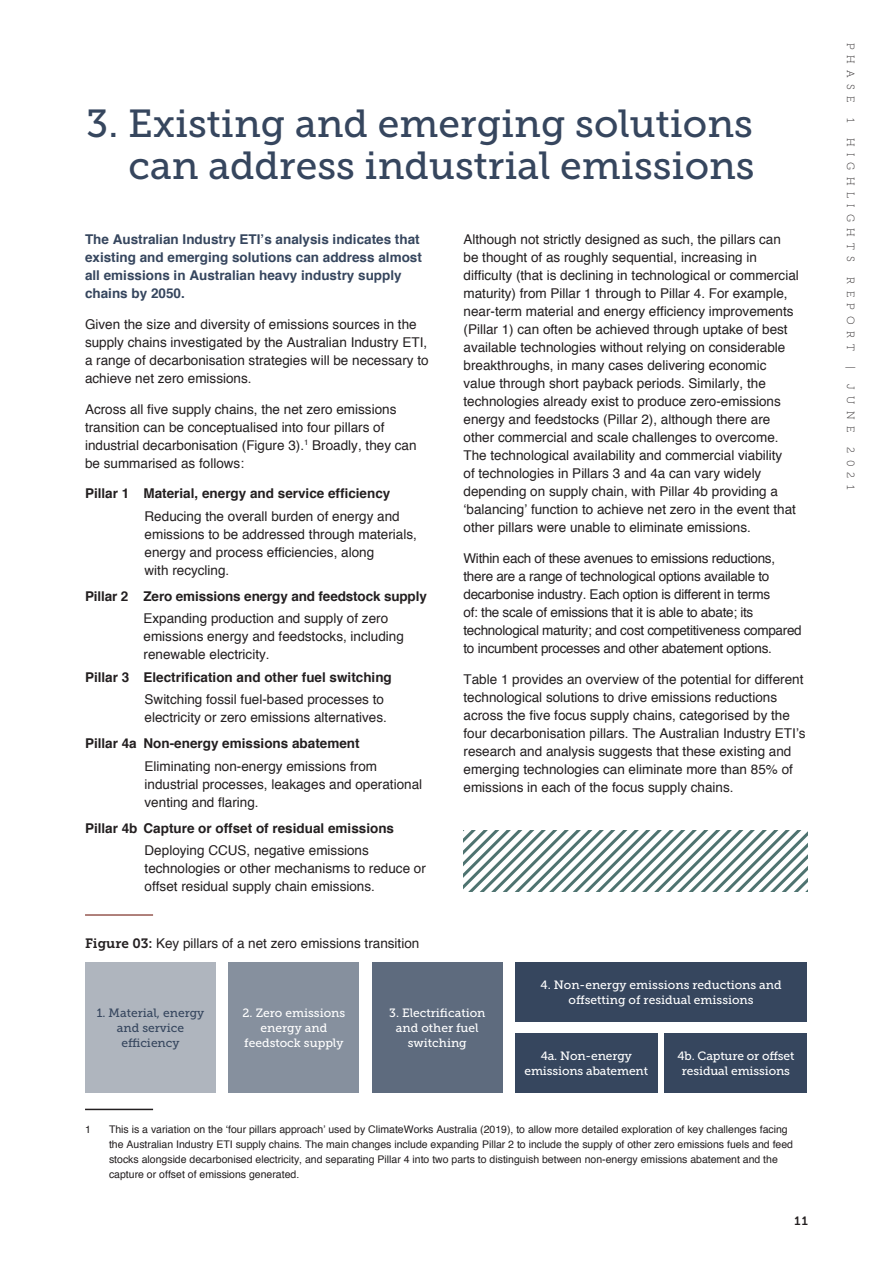
<style>
.page{position:relative;width:893px;height:1263px;background:#fff}
.page>*{position:absolute;margin:0;border:0;box-sizing:border-box;transform-origin:0 0}
.BODY_COPY{font:39px/42px "Museo Slab 500";color:#36465e;text-align:right}
.BODY_COPY-2{font:13.5px/18px "Helvetica";color:#231f20}
.BODY_COPY-3{font:13.5px/18px "Helvetica";letter-spacing:-.02em;color:#231f20}
.BODY_COPY-4{font:700 13.5px "Helvetica";color:#231f20}
.BODY_COPY-5{font:700 13.5px/18px "Helvetica";color:#36465e}
.BODY_COPY-6{font:12px/15px "Museo Slab 500";color:#fff;text-align:center}
.BODY_COPY-7{font:12px/15px "Museo Slab 500";color:#36465e;text-align:center}
.t1{font:12px "Museo Slab 700";color:#231f20}
.FOOTNOTE{font:10.5px/15px "Helvetica";color:#231f20}
.t2{font:10.5px "Museo Slab 100";letter-spacing:.6em;color:#231f20}
.s1{font-family:"Museo Slab 700"}
</style>
<div class="page">
<hr style="left:85px;top:1109px;width:68px;height:1px;background:#231f20">
<div style="left:85px;top:962px;width:131px;height:131px;background:#afb5be"></div>
<div style="left:228px;top:962px;width:131px;height:131px;background:#86909e"></div>
<div style="left:372px;top:962px;width:131px;height:131px;background:#5e6b7e"></div>
<div style="left:515px;top:962px;width:292px;height:59px;background:#36465e"></div>
<div style="left:515px;top:1033px;width:142px;height:60px;background:#36465e"></div>
<div style="left:665px;top:1033px;width:142px;height:60px;background:#36465e"></div>
<hr style="left:85px;top:914px;width:68px;height:2px;background:#965851">
<svg style="left:463px;top:831px;width:345px;height:60px"></svg>
<p class="BODY_COPY" style="left:86px;top:102px;width:670px">3. Existing and emerging solutions can address industrial emissions</p>
<p class="BODY_COPY-5" style="left:85px;top:230px;width:338px">The Australian Industry ETI’s analysis indicates that existing and emerging solutions can address almost all emissions in Australian heavy industry supply chains by 2050.</p>
<p class="BODY_COPY-2" style="left:85px;top:315px;width:345px">Given the size and diversity of emissions sources in the supply chains investigated by the Australian Industry ETI, a range of decarbonisation strategies will be necessary to achieve net zero emissions.</p>
<p class="BODY_COPY-2" style="left:85px;top:400px;width:333px">Across all five supply chains, the net zero emissions transition can be conceptualised into four pillars of industrial decarbonisation (Figure 3).<sup>1</sup> Broadly, they can be summarised as follows:</p>
<p class="BODY_COPY-4" style="left:85px;top:483px;width:307px">Pillar 1 Material, energy and service efficiency</p>
<p class="BODY_COPY-2" style="left:145px;top:507px;width:274px">Reducing the overall burden of energy and emissions to be addressed through materials, energy and process efficiencies, along<br>with recycling.</p>
<p class="BODY_COPY-4" style="left:85px;top:585px;width:343px">Pillar 2 Zero emissions energy and feedstock supply</p>
<p class="BODY_COPY-2" style="left:144px;top:610px;width:262px">Expanding production and supply of zero emissions energy and feedstocks, including renewable electricity.</p>
<p class="BODY_COPY-4" style="left:85px;top:666px;width:308px">Pillar 3 Electrification and other fuel switching</p>
<p class="BODY_COPY-2" style="left:145px;top:690px;width:244px">Switching fossil fuel-based processes to electricity or zero emissions alternatives.</p>
<p class="BODY_COPY-4" style="left:85px;top:733px;width:276px">Pillar 4a Non-energy emissions abatement</p>
<p class="BODY_COPY-2" style="left:145px;top:757px;width:279px">Eliminating non-energy emissions from industrial processes, leakages and operational venting and flaring.</p>
<p class="BODY_COPY-4" style="left:85px;top:817px;width:311px">Pillar 4b Capture or offset of residual emissions</p>
<p class="BODY_COPY-2" style="left:145px;top:842px;width:283px">Deploying CCUS, negative emissions technologies or other mechanisms to reduce or offset residual supply chain emissions.</p>
<p class="BODY_COPY-2" style="left:85px;top:935px;width:336px"><span class="s1">Figure 03:</span> Key pillars of a net zero emissions transition</p>
<p class="BODY_COPY-2" style="left:463px;top:231px;width:337px">Although not strictly designed as such, the pillars can be thought of as roughly sequential, increasing in difficulty (that is declining in technological or commercial maturity) from Pillar 1 through to Pillar 4. For example, near-term material and energy efficiency improvements (Pillar 1) can often be achieved through uptake of best available technologies without relying on considerable breakthroughs, in many cases delivering economic value through short payback periods. Similarly, the technologies already exist to produce zero-emissions energy and feedstocks (Pillar 2), although there are other commercial and scale challenges to overcome.<br>The technological availability and commercial viability<br>of technologies in Pillars 3 and 4a can vary widely depending on supply chain, with Pillar 4b providing a ‘balancing’ function to achieve net zero in the event that other pillars were unable to eliminate emissions.</p>
<p class="BODY_COPY-3" style="left:463px;top:549px;width:340px">Within each of these avenues to emissions reductions, there are a range of technological options available to decarbonise industry. Each option is different in terms<br>of: the scale of emissions that it is able to abate; its technological maturity; and cost competitiveness compared to incumbent processes and other abatement options.</p>
<p class="BODY_COPY-2" style="left:463px;top:670px;width:344px">Table 1 provides an overview of the potential for different technological solutions to drive emissions reductions across the five focus supply chains, categorised by the four decarbonisation pillars. The Australian Industry ETI’s research and analysis suggests that these existing and emerging technologies can eliminate more than 85% of emissions in each of the focus supply chains.</p>
<p class="BODY_COPY-6" style="left:540px;top:977px;width:243px">4. Non-energy emissions reductions and offsetting of residual emissions</p>
<p class="BODY_COPY-7" style="left:97px;top:1005px;width:109px">1. Material, energy and service efficiency</p>
<p class="BODY_COPY-6" style="left:243px;top:1005px;width:104px">2. Zero emissions energy and feedstock supply</p>
<p class="BODY_COPY-6" style="left:389px;top:1005px;width:98px">3. Electrification and other fuel switching</p>
<p class="BODY_COPY-6" style="left:524px;top:1049px;width:125px">4a. Non-energy emissions abatement</p>
<p class="BODY_COPY-6" style="left:677px;top:1049px;width:119px">4b. Capture or offset residual emissions</p>
<p class="FOOTNOTE" style="left:85px;top:1122px;width:7px">1</p>
<p class="FOOTNOTE" style="left:109px;top:1122px;width:685px">This is a variation on the ‘four pillars approach’ used by ClimateWorks Australia (2019), to allow more detailed exploration of key challenges facing the Australian Industry ETI supply chains. The main changes include expanding Pillar 2 to include the supply of other zero emissions fuels and feed stocks alongside decarbonised electricity, and separating Pillar 4 into two parts to distinguish between non-energy emissions abatement and the capture or offset of emissions generated.</p>
<p class="t1" style="left:795px;top:1214px;width:15px">11</p>
<p class="t2" style="left:856px;top:43px;width:62px;rotate:90deg">PHASE</p>
<p class="t2" style="left:856px;top:118px;width:6px;rotate:90deg">1</p>
<p class="t2" style="left:856px;top:138px;width:126px;rotate:90deg">HIGHLIGHTS</p>
<p class="t2" style="left:856px;top:277px;width:75px;rotate:90deg">REPORT</p>
<p class="t2" style="left:856px;top:366px;width:4px;rotate:90deg">|</p>
<p class="t2" style="left:856px;top:384px;width:49px;rotate:90deg">JUNE</p>
<p class="t2" style="left:856px;top:447px;width:43px;rotate:90deg">2021</p>
</div>
